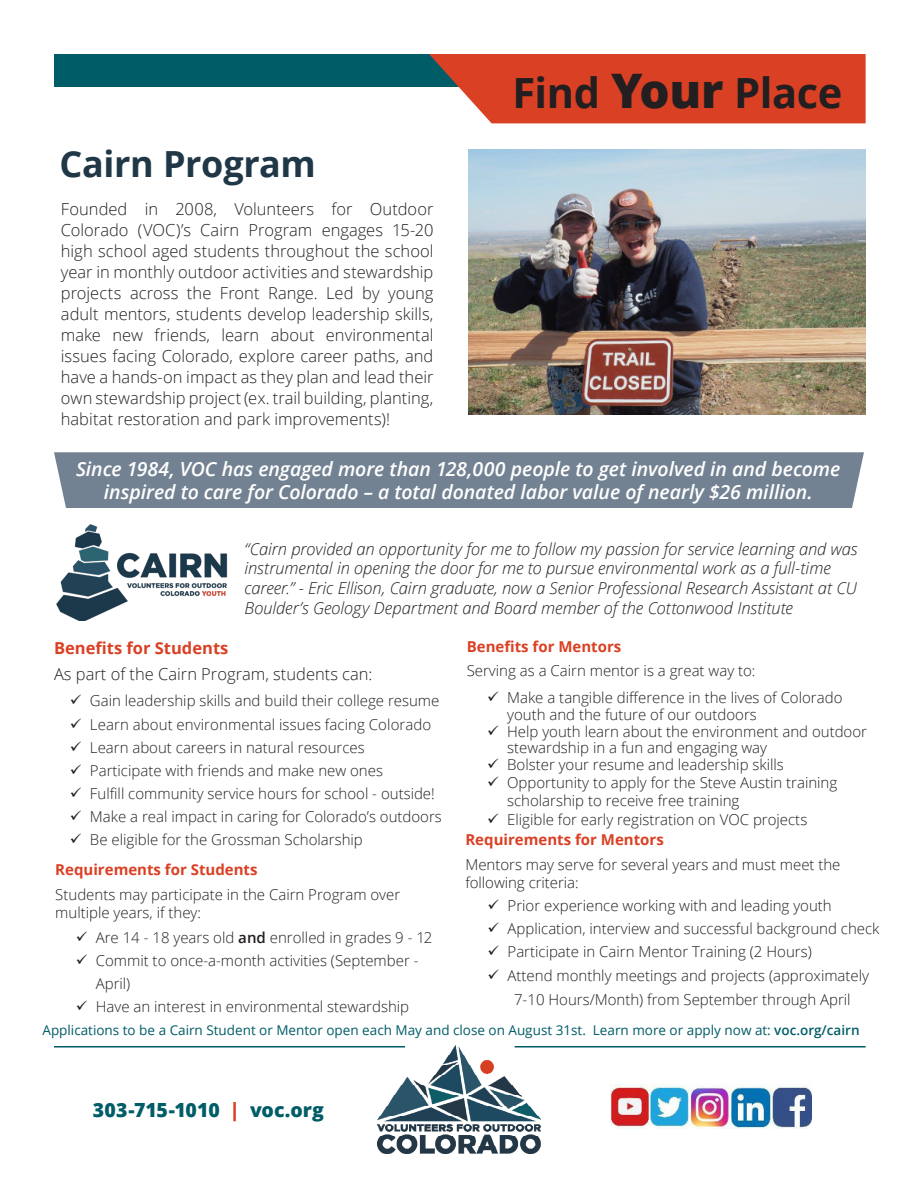
<style>
.page{position:relative;width:918px;height:1188px;background:#fff}
.page>*{position:absolute;margin:0;border:0;box-sizing:border-box;transform-origin:0 0}
.t1{font:700 41.7px "Open Sans";letter-spacing:-.01em;color:#231f20}
.t2{font:700 36px "Open Sans";letter-spacing:-.01em;color:#1f3746}
.t3{font:italic 600 19.5px/23.4px "Open Sans";letter-spacing:-.005em;color:#fff;text-align:center}
.t4{font:800 19.5px "Open Sans";color:#005c67}
.t5{font:300 16.5px/21px "Open Sans";color:#231f20}
.t6{font:italic 300 16.5px/19.8px "Open Sans";letter-spacing:-.005em;color:#231f20}
.t7{font:300 15px/24.8px "Open Sans";color:#231f20}
.t8{font:13.5px "Open Sans";color:#005c67}
.s1{font-weight:800;font-size:47.55px}
.s2{font-weight:700;color:#da4023}
.s3{font-weight:600}
.s4{color:#da4023}
</style>
<div class="page">
<img style="left:468px;top:149px;width:398px;height:265px">
<img style="left:378px;top:1046px;width:162px;height:108px">
<div style="left:54px;top:54px;width:810px;height:32px;background:#005c67"></div>
<svg style="left:429px;top:54px;width:437px;height:69px;background:#d84b30"></svg>
<div style="left:54px;top:452px;width:810px;height:56px;background:#738293"></div>
<img style="left:610px;top:1085px;width:201px;height:44px">
<hr style="left:54px;top:1046px;width:351px;height:2px;background:#005c67">
<hr style="left:515px;top:1046px;width:351px;height:2px;background:#005c67">
<img style="left:56px;top:524px;width:172px;height:97px">
<p class="t2" style="left:59px;top:138px;width:258px">Cairn Program</p>
<p class="t5" style="left:61px;top:198px;width:374px;text-align:justify">Founded in 2008, Volunteers for Outdoor Colorado (VOC)’s Cairn Program engages 15-20 high school aged students throughout the school year in monthly outdoor activities and stewardship projects across the Front Range. Led by young adult mentors, students develop leadership skills, make new friends, learn about environmental issues facing Colorado, explore career paths, and have a hands-on impact as they plan and lead their own stewardship project (ex. trail building, planting, habitat restoration and park improvements)!</p>
<p class="t1" style="left:512px;top:64px;width:332px">Find <span class="s1">Your</span> Place</p>
<p class="t3" style="left:76px;top:457px;width:766px">Since 1984, VOC has engaged more than 128,000 people to get involved in and become inspired to care for Colorado – a total donated labor value of nearly $26 million.</p>
<p class="t6" style="left:244px;top:538px;width:614px">“Cairn provided an opportunity for me to follow my passion for service learning and was instrumental in opening the door for me to pursue environmental work as a full-time career.” - Eric Ellison, Cairn graduate, now a Senior Professional Research Assistant at CU Boulder’s Geology Department and Board member of the Cottonwood Institute</p>
<p class="t5" style="left:54px;top:634px;width:320px;line-height:26.5px"><span class="s2">Benefits for Students<br></span>As part of the Cairn Program, students can:</p>
<p class="t7" style="left:70px;top:688px;width:371px">✓ Gain leadership skills and build their college resume</p>
<p class="t7" style="left:70px;top:711px;width:363px">✓ Learn about environmental issues facing Colorado</p>
<p class="t7" style="left:70px;top:734px;width:296px">✓ Learn about careers in natural resources</p>
<p class="t7" style="left:70px;top:758px;width:315px">✓ Participate with friends and make new ones</p>
<p class="t7" style="left:70px;top:781px;width:366px">✓ Fulfill community service hours for school - outside!</p>
<p class="t7" style="left:70px;top:804px;width:373px">✓ Make a real impact in caring for Colorado’s outdoors</p>
<p class="t7" style="left:70px;top:827px;width:294px">✓ Be eligible for the Grossman Scholarship</p>
<p class="t7" style="left:55px;top:857px;width:346px"><span class="s2">Requirements for Students<br></span>Students may participate in the Cairn Program over</p>
<p class="t7" style="left:55px;top:900px;width:147px">multiple years, if they:</p>
<p class="t7" style="left:76px;top:924px;width:358px">✓ Are 14 - 18 years old <span class="s3">and</span> enrolled in grades 9 - 12</p>
<p class="t7" style="left:96px;top:948px;width:324px;line-height:23.2px;text-indent:-20px">✓ Commit to once-a-month activities (September -<br>April)</p>
<p class="t7" style="left:76px;top:994px;width:335px">✓ Have an interest in environmental stewardship</p>
<p class="t7" style="left:467px;top:634px;width:290px;line-height:24.2px"><span class="s2">Benefits for Mentors<br></span>Serving as a Cairn mentor is a great way to:</p>
<p class="t7" style="left:507px;top:689px;width:337px;line-height:16.5px;text-indent:-20px">✓ Make a tangible difference in the lives of Colorado youth and the future of our outdoors</p>
<p class="t7" style="left:507px;top:723px;width:361px;line-height:16.5px;text-indent:-20px">✓ Help youth learn about the environment and outdoor stewardship in a fun and engaging way</p>
<p class="t7" style="left:487px;top:752px;width:298px">✓ Bolster your resume and leadership skills</p>
<p class="t7" style="left:507px;top:774px;width:332px;line-height:18px;text-indent:-20px">✓ Opportunity to apply for the Steve Austin training scholarship to receive free training</p>
<p class="t7" style="left:487px;top:807px;width:322px">✓ Eligible for early registration on VOC projects</p>
<p class="t7" style="left:465px;top:827px;width:377px"><span class="s2">Requirements for Mentors<br></span>Mentors may serve for several years and must meet the</p>
<p class="t7" style="left:465px;top:870px;width:115px">following criteria:</p>
<p class="t7" style="left:488px;top:893px;width:346px">✓ Prior experience working with and leading youth</p>
<p class="t7" style="left:488px;top:916px;width:393px">✓ Application, interview and successful background check</p>
<p class="t7" style="left:488px;top:939px;width:326px">✓ Participate in Cairn Mentor Training (2 Hours)</p>
<p class="t7" style="left:488px;top:963px;width:383px;line-height:24.3px;text-align:center">✓ Attend monthly meetings and projects (approximately<br>7-10 Hours/Month) from September through April</p>
<p class="t8" style="left:42px;top:1020px;width:819px">Applications to be a Cairn Student or Mentor open each May and close on August 31st. Learn more or apply now at: <span class="s3">voc.org/cairn</span></p>
<p class="t4" style="left:93px;top:1095px;width:233px">303-715-1010 <span class="s4">|</span> voc.org</p>
</div>
